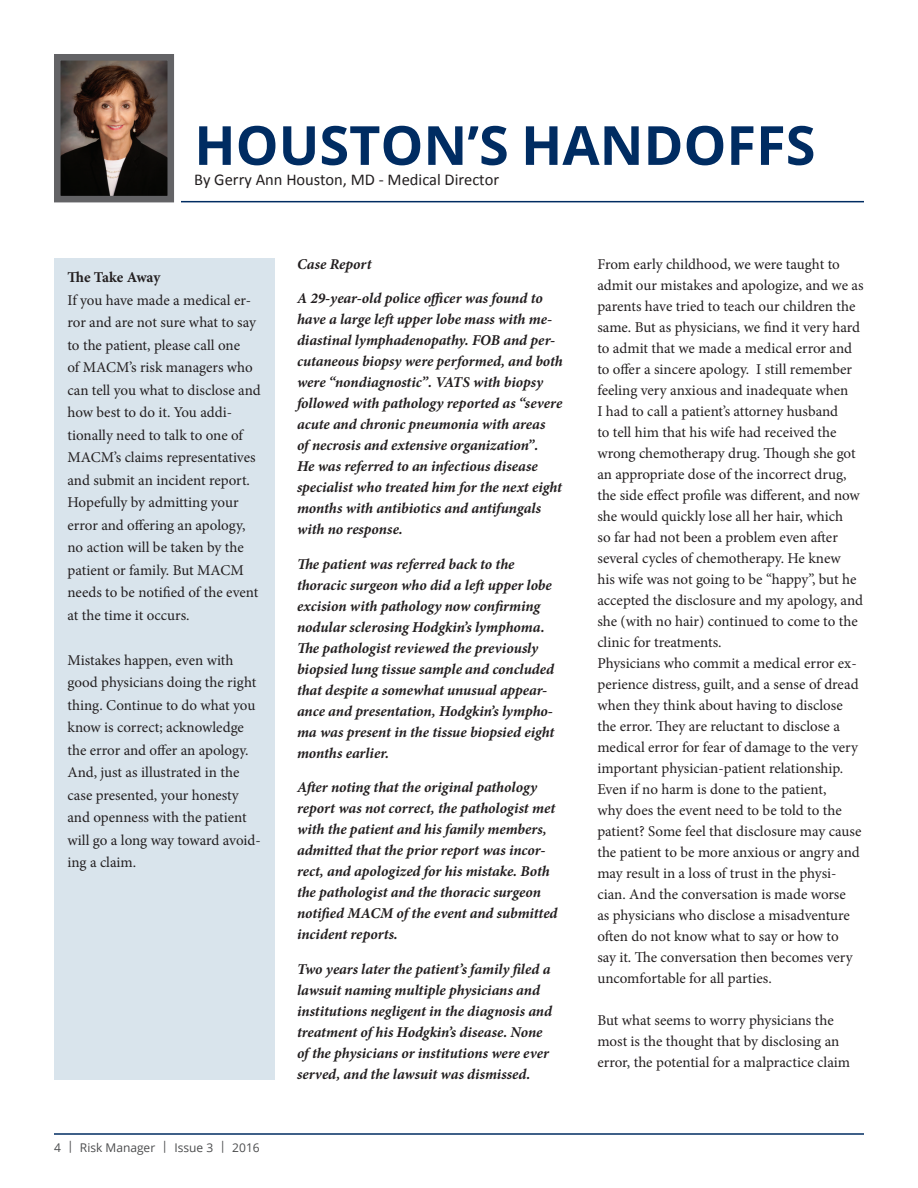
<style>
.page{position:relative;width:918px;height:1188px;background:#fff}
.page>*{position:absolute;margin:0;border:0;box-sizing:border-box;transform-origin:0 0}
.t1{font:700 54px "Open Sans";color:#002c62}
.t2{font:16.5px "Calibri";color:#231f20}
.t3{font:15px/21px "Minion Pro";letter-spacing:-.005em;color:#231f20}
.t4{font:italic 700 15px/21px "Minion Pro";letter-spacing:-.005em;color:#231f20}
.t5{font:700 15px "Minion Pro";letter-spacing:-.005em;color:#231f20}
.t6{font:12px "Open Sans";color:#4b4c4d}
</style>
<div class="page">
<hr style="left:54px;top:1133px;width:810px;height:2px;background:#002c62">
<img style="left:62px;top:62px;width:104px;height:132px">
<div style="left:54px;top:54px;width:120px;height:148px;border:7px solid #636366"></div>
<hr style="left:181px;top:201px;width:683px;height:1px;background:#002c62">
<div style="left:54px;top:258px;width:220px;height:822px;background:#d9e4ec"></div>
<h1 class="t1" style="left:194px;top:107px;width:623px">HOUSTON’S HANDOFFS</h1>
<p class="t2" style="left:194px;top:169px;width:306px">By Gerry Ann Houston, MD - Medical Director</p>
<p class="t5" style="left:68px;top:267px;width:94px">The Take Away</p>
<p class="t3" style="left:68px;top:289px;width:195px;line-height:22.5px">If you have made a medical er&shy;ror and are not sure what to say to the patient, please call one<br>of MACM’s risk managers who can tell you what to disclose and how best to do it. You addi&shy;tionally need to talk to one of<br>MACM’s claims representatives and submit an incident report.<br>Hopefully by admitting your error and offering an apology, no action will be taken by the patient or family. But MACM needs to be notified of the event at the time it occurs.</p>
<p class="t3" style="left:68px;top:649px;width:195px;line-height:22.5px">Mistakes happen, even with good physicians doing the right thing. Continue to do what you know is correct; acknowledge the error and offer an apology.<br>And, just as illustrated in the case presented, your honesty and openness with the patient will go a long way toward avoid&shy;ing a claim.</p>
<p class="t6" style="left:54px;top:1139px;width:207px">4 | Risk Manager | Issue 3 | 2016</p>
<p class="t4" style="left:297px;top:253px;width:76px">Case Report</p>
<p class="t4" style="left:297px;top:288px;width:267px">A 29-year-old police officer was found to have a large left upper lobe mass with me&shy;diastinal lymphadenopathy. FOB and per&shy;cutaneous biopsy were performed, and both were “nondiagnostic”. VATS with biopsy followed with pathology reported as “severe acute and chronic pneumonia with areas<br>of necrosis and extensive organization”.<br>He was referred to an infectious disease specialist who treated him for the next eight months with antibiotics and antifungals with no response.</p>
<p class="t4" style="left:297px;top:553px;width:259px">The patient was referred back to the thoracic surgeon who did a left upper lobe excision with pathology now confirming nodular sclerosing Hodgkin’s lymphoma.<br>The pathologist reviewed the previously biopsied lung tissue sample and concluded that despite a somewhat unusual appear&shy;ance and presentation, Hodgkin’s lympho&shy;ma was present in the tissue biopsied eight months earlier.</p>
<p class="t4" style="left:297px;top:777px;width:262px">After noting that the original pathology report was not correct, the pathologist met with the patient and his family members, admitted that the prior report was incor&shy;rect, and apologized for his mistake. Both the pathologist and the thoracic surgeon notified MACM of the event and submitted incident reports.</p>
<p class="t4" style="left:297px;top:958px;width:257px">Two years later the patient’s family filed a lawsuit naming multiple physicians and institutions negligent in the diagnosis and treatment of his Hodgkin’s disease. None of the physicians or institutions were ever served, and the lawsuit was dismissed.</p>
<p class="t3" style="left:597px;top:253px;width:268px">From early childhood, we were taught to admit our mistakes and apologize, and we as parents have tried to teach our children the same. But as physicians, we find it very hard to admit that we made a medical error and to offer a sincere apology. I still remember feeling very anxious and inadequate when<br>I had to call a patient’s attorney husband<br>to tell him that his wife had received the wrong chemotherapy drug. Though she got an appropriate dose of the incorrect drug, the side effect profile was different, and now she would quickly lose all her hair, which<br>so far had not been a problem even after several cycles of chemotherapy. He knew<br>his wife was not going to be “happy”, but he accepted the disclosure and my apology, and she (with no hair) continued to come to the clinic for treatments.<br>Physicians who commit a medical error ex&shy;perience distress, guilt, and a sense of dread when they think about having to disclose the error. They are reluctant to disclose a medical error for fear of damage to the very important physician-patient relationship.<br>Even if no harm is done to the patient,<br>why does the event need to be told to the patient? Some feel that disclosure may cause the patient to be more anxious or angry and may result in a loss of trust in the physi&shy;cian. And the conversation is made worse<br>as physicians who disclose a misadventure often do not know what to say or how to<br>say it. The conversation then becomes very uncomfortable for all parties.</p>
<p class="t3" style="left:597px;top:1009px;width:254px">But what seems to worry physicians the most is the thought that by disclosing an error, the potential for a malpractice claim</p>
</div>
